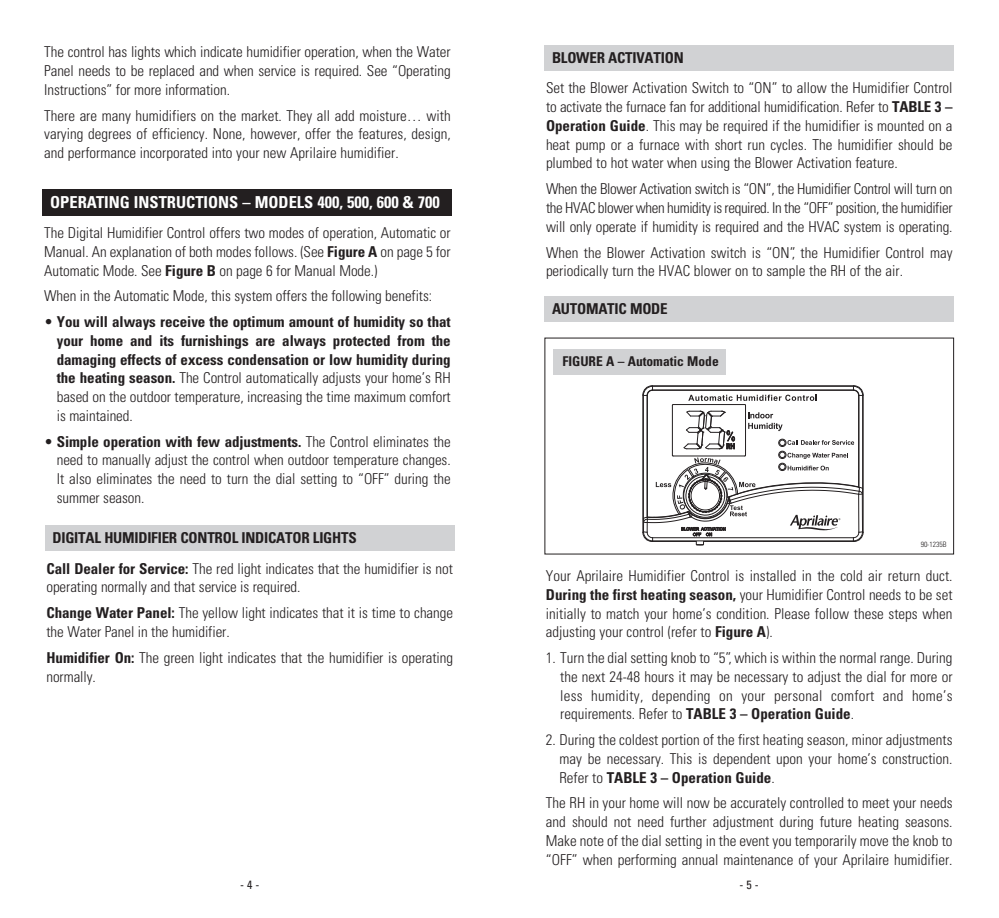
<style>
.page{position:relative;width:999px;height:918px;background:#fff}
.page>*{position:absolute;margin:0;border:0;box-sizing:border-box;transform-origin:0 0}
.t1{font:700 condensed 16.5px "Univers";color:#fff}
.t2{font:300 condensed 15px/18.8px "Univers";letter-spacing:-.005em;color:#231f20;text-align:justify}
.t3{font:700 condensed 15px/18.8px "Univers";letter-spacing:-.015em;color:#231f20;text-align:justify}
.t4{font:700 condensed 13.5px "Univers";color:#231f20}
.t5{font:condensed 12px "Univers";color:#231f20}
.t6{font:300 condensed 7.5px "Univers";color:#231f20}
.s1{font-weight:700}
.s2{font-weight:300}
</style>
<div class="page">
<div style="left:43px;top:189px;width:409px;height:27px;background:#231f20"></div>
<div style="left:545px;top:296px;width:409px;height:26px;background:#d1d2d4"></div>
<div style="left:45px;top:525px;width:409px;height:26px;background:#d1d2d4"></div>
<hr style="left:863px;top:395px;width:1px;height:137px;background:#231f20">
<svg style="left:643px;top:386px;width:220px;height:159px"></svg>
<div style="left:554px;top:349px;width:172px;height:25px;background:#d1d2d4"></div>
<div style="left:544px;top:45px;width:410px;height:25px;background:#d1d2d4"></div>
<p class="t2" style="left:44px;top:44px;width:408px">The control has lights which indicate humidifier operation, when the Water Panel needs to be replaced and when service is required. See “Operating Instructions” for more information.</p>
<p class="t2" style="left:44px;top:107px;width:408px">There are many humidifiers on the market. They all add moisture… with varying degrees of efficiency. None, however, offer the features, design, and performance incorporated into your new Aprilaire humidifier.</p>
<p class="t1" style="left:50px;top:196px;width:391px">OPERATING INSTRUCTIONS – MODELS 400, 500, 600 &amp; 700</p>
<p class="t2" style="left:44px;top:225px;width:408px">The Digital Humidifier Control offers two modes of operation, Automatic or Manual. An explanation of both modes follows. (See <span class="s1">Figure A</span> on page 5 for Automatic Mode. See <span class="s1">Figure B</span> on page 6 for Manual Mode.)</p>
<p class="t2" style="left:44px;top:288px;width:389px">When in the Automatic Mode, this system offers the following benefits:</p>
<p class="t3" style="left:57px;top:314px;width:395px;text-indent:-13px"><span class="s2">•</span> You will always receive the optimum amount of humidity so that your home and its furnishings are always protected from the damaging effects of excess condensation or low humidity during the heating season. <span class="s2">The Control automatically adjusts your home’s RH based on the outdoor temperature, increasing the time maximum comfort is maintained.</span></p>
<p class="t2" style="left:57px;top:433px;width:395px;text-indent:-13px">• <span class="s1">Simple operation with few adjustments.</span> The Control eliminates the need to manually adjust the control when outdoor temperature changes.<br>It also eliminates the need to turn the dial setting to “OFF” during the summer season.</p>
<p class="t3" style="left:52px;top:530px;width:306px">DIGITAL HUMIDIFIER CONTROL INDICATOR LIGHTS</p>
<p class="t2" style="left:46px;top:560px;width:408px"><span class="s1">Call Dealer for Service:</span> The red light indicates that the humidifier is not operating normally and that service is required.</p>
<p class="t2" style="left:46px;top:605px;width:408px"><span class="s1">Change Water Panel:</span> The yellow light indicates that it is time to change the Water Panel in the humidifier.</p>
<p class="t2" style="left:46px;top:649px;width:408px"><span class="s1">Humidifier On:</span> The green light indicates that the humidifier is operating normally.</p>
<p class="t3" style="left:552px;top:50px;width:133px">BLOWER ACTIVATION</p>
<p class="t2" style="left:546px;top:80px;width:408px">Set the Blower Activation Switch to “ON” to allow the Humidifier Control to activate the furnace fan for additional humidification. Refer to <span class="s1">TABLE 3 – Operation Guide</span>. This may be required if the humidifier is mounted on a heat pump or a furnace with short run cycles. The humidifier should be plumbed to hot water when using the Blower Activation feature.</p>
<p class="t2" style="left:546px;top:181px;width:408px">When the Blower Activation switch is “ON”, the Humidifier Control will turn on the HVAC blower when humidity is required. In the “OFF” position, the humidifier will only operate if humidity is required and the HVAC system is operating.</p>
<p class="t2" style="left:546px;top:244px;width:408px">When the Blower Activation switch is “ON”, the Humidifier Control may periodically turn the HVAC blower on to sample the RH of the air.</p>
<p class="t3" style="left:552px;top:301px;width:117px">AUTOMATIC MODE</p>
<p class="t4" style="left:562px;top:357px;width:158px">FIGURE A – Automatic Mode</p>
<p class="t6" style="left:921px;top:541px;width:27px">90-1235B</p>
<p class="t2" style="left:546px;top:568px;width:408px">Your Aprilaire Humidifier Control is installed in the cold air return duct.<br><span class="s1">During the first heating season,</span> your Humidifier Control needs to be set initially to match your home’s condition. Please follow these steps when adjusting your control (refer to <span class="s1">Figure A</span>).</p>
<p class="t2" style="left:560px;top:650px;width:394px;text-indent:-14px">1. Turn the dial setting knob to “5”, which is within the normal range. During the next 24-48 hours it may be necessary to adjust the dial for more or less humidity, depending on your personal comfort and home’s requirements. Refer to <span class="s1">TABLE 3 – Operation Guide</span>.</p>
<p class="t2" style="left:559px;top:732px;width:395px;text-indent:-13px">2. During the coldest portion of the first heating season, minor adjustments may be necessary. This is dependent upon your home’s construction.<br>Refer to <span class="s1">TABLE 3 – Operation Guide</span>.</p>
<p class="t2" style="left:546px;top:795px;width:408px">The RH in your home will now be accurately controlled to meet your needs and should not need further adjustment during future heating seasons.<br>Make note of the dial setting in the event you temporarily move the knob to “OFF” when performing annual maintenance of your Aprilaire humidifier.</p>
<p class="t5" style="left:240px;top:880px;width:21px">-4-</p>
<p class="t5" style="left:740px;top:880px;width:21px">-5-</p>
</div>
